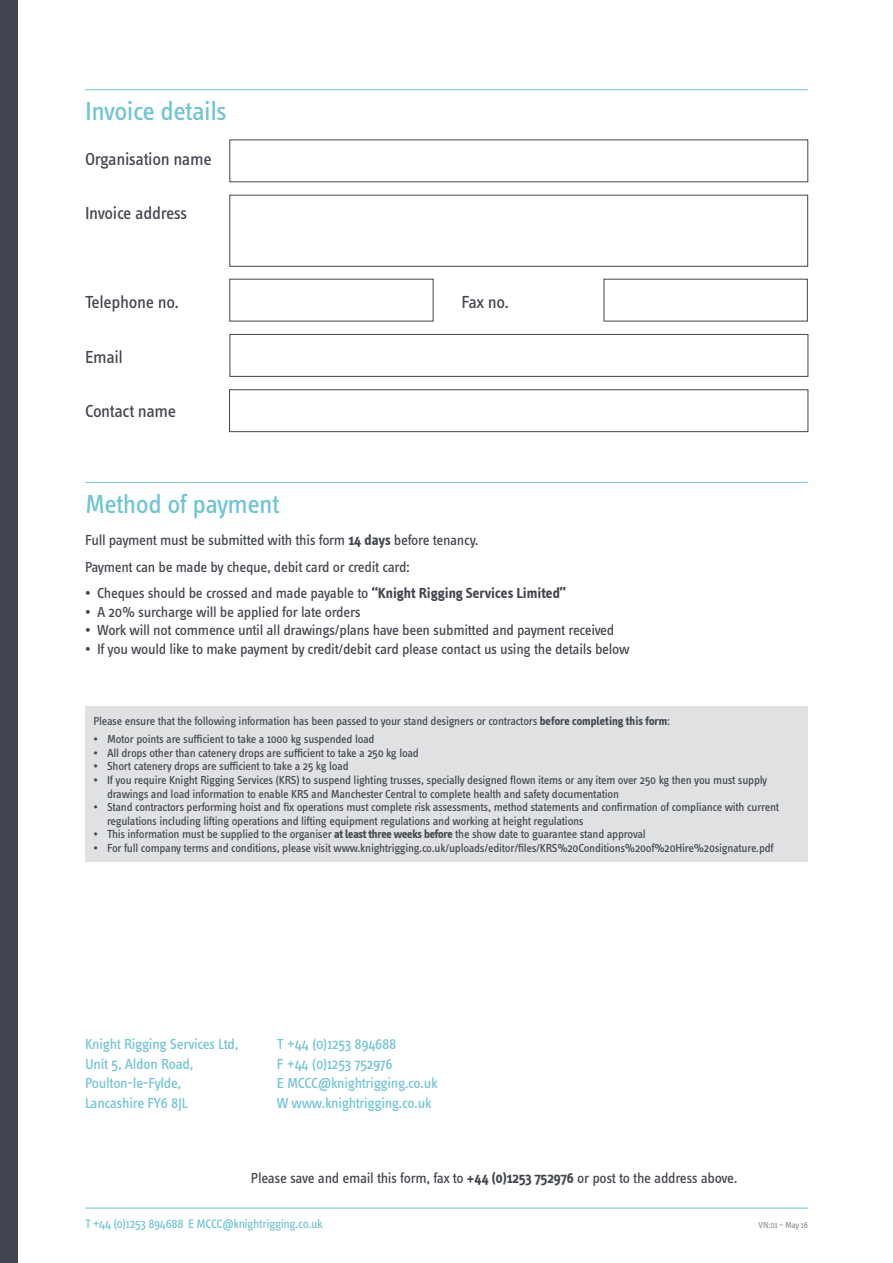
<style>
.page{position:relative;width:893px;height:1263px;background:#fff}
.page>*{position:absolute;margin:0;border:0;box-sizing:border-box;transform-origin:0 0}
.t1{font:27px "Info OT Text";letter-spacing:-.02em;color:#6fc4d5}
.t2{font:18px "Info OT Text";letter-spacing:-.02em;color:#42454f}
.t3{font:15px/27px "Info OT Text";letter-spacing:-.02em;color:#42454f}
.t4{font:15px/19.5px "Info OT Text";letter-spacing:-.02em;color:#6fc4d5}
.t5{font:12.75px "Info OT Text";letter-spacing:-.035em;color:#6fc4d5}
.t6{font:12px/13.5px "Info OT Text";letter-spacing:-.02em;color:#42454f}
.t7{font:9px "Info OT Text";letter-spacing:-.02em;color:#8f9199}
.s1{font-family:"Info Text";font-weight:700}
</style>
<div class="page">
<div style="left:0;top:0;width:17px;height:1263px;background:#42454f"></div>
<hr style="left:85px;top:1208px;width:723px;height:1px;background:#6fc4d5">
<hr style="left:85px;top:482px;width:723px;height:1px;background:#6fc4d5">
<hr style="left:85px;top:89px;width:723px;height:1px;background:#6fc4d5">
<div style="left:229px;top:195px;width:579px;height:72px;border:1px solid #42454f"></div>
<div style="left:230px;top:334px;width:578px;height:43px;border:1px solid #42454f"></div>
<div style="left:229px;top:389px;width:579px;height:43px;border:1px solid #42454f"></div>
<div style="left:85px;top:706px;width:723px;height:156px;background:#e0e1e3"></div>
<h1 class="t1" style="left:85px;top:94px;width:143px">Invoice details</h1>
<h2 class="t2" style="left:85px;top:148px;width:128px">Organisation name</h2>
<h2 class="t2" style="left:85px;top:202px;width:104px">Invoice address</h2>
<h2 class="t2" style="left:85px;top:291px;width:96px">Telephone no.</h2>
<h2 class="t2" style="left:462px;top:291px;width:49px">Fax no.</h2>
<h2 class="t2" style="left:85px;top:345px;width:40px">Email</h2>
<h2 class="t2" style="left:85px;top:400px;width:93px">Contact name</h2>
<h1 class="t1" style="left:85px;top:487px;width:196px">Method of payment</h1>
<p class="t3" style="left:85px;top:526px;width:395px">Full payment must be submitted with this form <span class="s1">14 days</span> before tenancy.<br>Payment can be made by cheque, debit card or credit card:</p>
<p class="t3" style="left:85px;top:579px;width:483px">• Cheques should be crossed and made payable to <span class="s1">“Knight Rigging Services Limited”</span></p>
<p class="t3" style="left:85px;top:598px;width:277px">• A 20% surcharge will be applied for late orders</p>
<p class="t3" style="left:85px;top:616px;width:531px">• Work will not commence until all drawings/plans have been submitted and payment received</p>
<p class="t3" style="left:85px;top:635px;width:546px">• If you would like to make payment by credit/debit card please contact us using the details below</p>
<p class="t6" style="left:94px;top:714px;width:578px">Please ensure that the following information has been passed to your stand designers or contractors <span class="s1">before completing this form</span>:</p>
<p class="t6" style="left:94px;top:732px;width:283px">• Motor points are sufficient to take a 1000 kg suspended load</p>
<p class="t6" style="left:94px;top:746px;width:327px">• All drops other than catenery drops are sufficient to take a 250 kg load</p>
<p class="t6" style="left:94px;top:759px;width:257px">• Short catenery drops are sufficient to take a 25 kg load</p>
<p class="t6" style="left:107px;top:773px;width:662px;text-indent:-13px">• If you require Knight Rigging Services (KRS) to suspend lighting trusses, specially designed flown items or any item over 250 kg then you must supply drawings and load information to enable KRS and Manchester Central to complete health and safety documentation</p>
<p class="t6" style="left:107px;top:800px;width:673px;text-indent:-13px">• Stand contractors performing hoist and fix operations must complete risk assessments, method statements and confirmation of compliance with current regulations including lifting operations and lifting equipment regulations and working at height regulations</p>
<p class="t6" style="left:94px;top:827px;width:554px">• This information must be supplied to the organiser <span class="s1">at least three weeks before</span> the show date to guarantee stand approval</p>
<p class="t6" style="left:94px;top:840px;width:682px">• For full company terms and conditions, please visit www.knightrigging.co.uk/uploads/editor/files/KRS%20Conditions%20of%20Hire%20signature.pdf</p>
<p class="t4" style="left:85px;top:1034px;width:155px">Knight Rigging Services Ltd,<br>Unit 5, Aldon Road,<br>Poulton-le-Fylde,<br>Lancashire FY6 8JL</p>
<p class="t4" style="left:277px;top:1034px;width:162px">T +44 (0)1253 894688<br>F +44 (0)1253 752976<br>E MCCC@knightrigging.co.uk<br>W www.knightrigging.co.uk</p>
<p class="t3" style="left:251px;top:1164px;width:488px">Please save and email this form, fax to <span class="s1">+44 (0)1253 752976</span> or post to the address above.</p>
<p class="t5" style="left:85px;top:1215px;width:239px">T +44 (0)1253 894688 E MCCC@knightrigging.co.uk</p>
<p class="t7" style="left:758px;top:1220px;width:51px">VN:01 – May 16</p>
</div>
